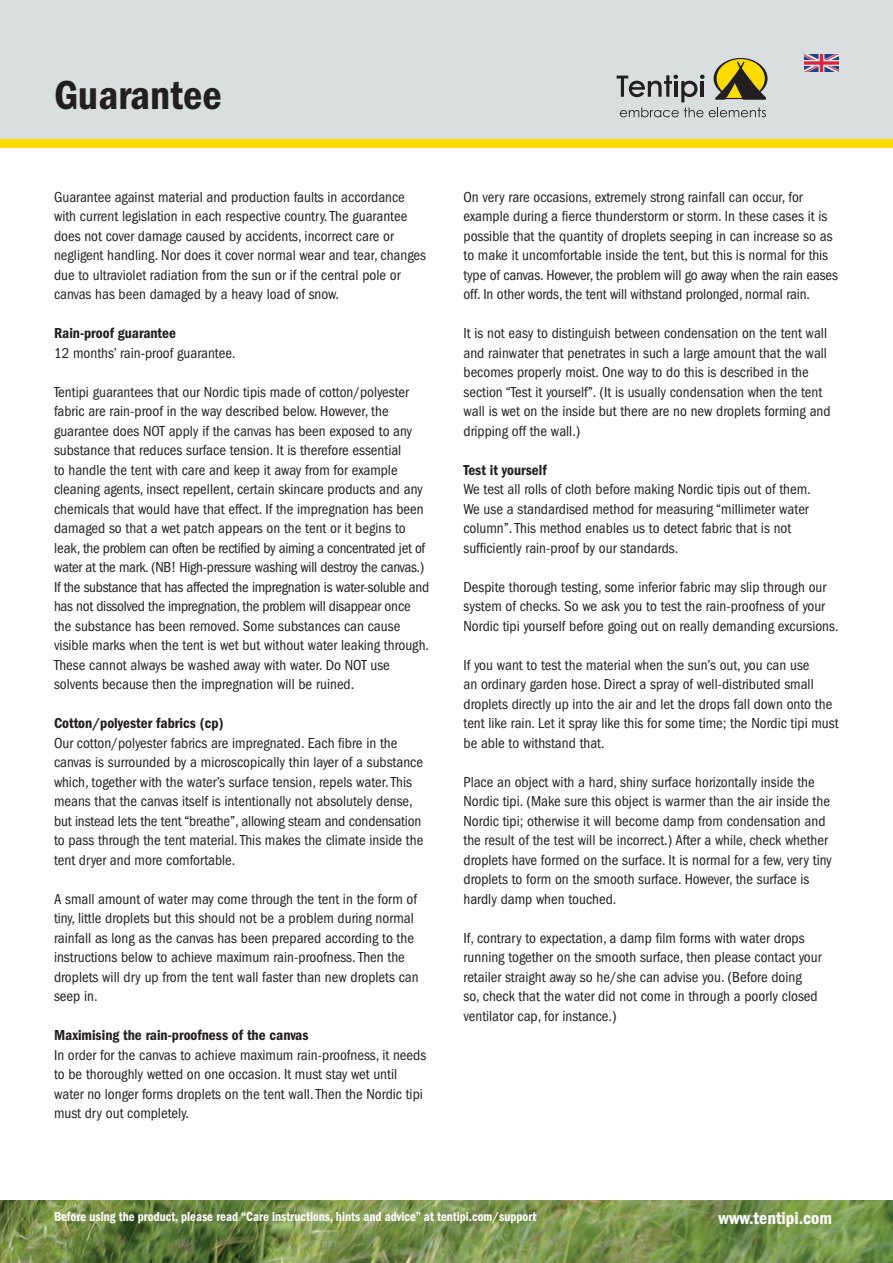
<style>
.page{position:relative;width:893px;height:1263px;background:#fff}
.page>*{position:absolute;margin:0;border:0;box-sizing:border-box;transform-origin:0 0}
.t1{font:42px "ITC Franklin Gothic Std Dm Cd";color:#231f20}
.t2{font:18px "ITC Franklin Gothic Std Dm Cd";color:#fff}
.t3{font:condensed 15px/19.5px "ITC Franklin Gothic Std";color:#231f20}
.t4{font:15px "ITC Franklin Gothic Std Dm Cd";color:#231f20}
.t5{font:13.5px "ITC Franklin Gothic Std Dm Cd";color:#fff;scale:.94 1}
</style>
<div class="page">
<img style="left:0;top:1200px;width:893px;height:63px">
<div style="left:0;top:0;width:893px;height:139px;background:#d9dfdf"></div>
<div style="left:0;top:139px;width:893px;height:8px;background:#ffdc01"></div>
<svg style="left:617px;top:58px;width:150px;height:59px"></svg>
<img style="left:805px;top:54px;width:34px;height:17px">
<h1 class="t1" style="left:54px;top:71px;width:169px">Guarantee</h1>
<p class="t3" style="left:54px;top:187px;width:373px">Guarantee against material and production faults in accordance with current legislation in each respective country. The guarantee does not cover damage caused by accidents, incorrect care or negligent handling. Nor does it cover normal wear and tear, changes due to ultraviolet radiation from the sun or if the central pole or canvas has been damaged by a heavy load of snow.</p>
<p class="t4" style="left:54px;top:325px;width:124px">Rain-proof guarantee</p>
<p class="t3" style="left:54px;top:343px;width:183px">12 months’ rain-proof guarantee.</p>
<p class="t3" style="left:54px;top:382px;width:377px">Tentipi guarantees that our Nordic tipis made of cotton/polyester fabric are rain-proof in the way described below. However, the guarantee does NOT apply if the canvas has been exposed to any substance that reduces surface tension. It is therefore essential<br>to handle the tent with care and keep it away from for example cleaning agents, insect repellent, certain skincare products and any chemicals that would have that effect. If the impregnation has been damaged so that a wet patch appears on the tent or it begins to leak, the problem can often be rectified by aiming a concentrated jet of water at the mark. (NB! High-pressure washing will destroy the canvas.)<br>If the substance that has affected the impregnation is water-soluble and has not dissolved the impregnation, the problem will disappear once the substance has been removed. Some substances can cause visible marks when the tent is wet but without water leaking through.<br>These cannot always be washed away with water. Do NOT use solvents because then the impregnation will be ruined.</p>
<p class="t4" style="left:54px;top:715px;width:171px">Cotton/polyester fabrics (cp)</p>
<p class="t3" style="left:54px;top:733px;width:371px">Our cotton/polyester fabrics are impregnated. Each fibre in the canvas is surrounded by a microscopically thin layer of a substance which, together with the water’s surface tension, repels water. This means that the canvas itself is intentionally not absolutely dense, but instead lets the tent “breathe”, allowing steam and condensation to pass through the tent material. This makes the climate inside the tent dryer and more comfortable.</p>
<p class="t3" style="left:54px;top:889px;width:366px">A small amount of water may come through the tent in the form of tiny, little droplets but this should not be a problem during normal rainfall as long as the canvas has been prepared according to the instructions below to achieve maximum rain-proofness. Then the droplets will dry up from the tent wall faster than new droplets can seep in.</p>
<p class="t4" style="left:54px;top:1027px;width:256px">Maximising the rain-proofness of the canvas</p>
<p class="t3" style="left:54px;top:1045px;width:374px">In order for the canvas to achieve maximum rain-proofness, it needs to be thoroughly wetted on one occasion. It must stay wet until water no longer forms droplets on the tent wall. Then the Nordic tipi must dry out completely.</p>
<p class="t3" style="left:463px;top:187px;width:376px">On very rare occasions, extremely strong rainfall can occur, for example during a fierce thunderstorm or storm. In these cases it is possible that the quantity of droplets seeping in can increase so as to make it uncomfortable inside the tent, but this is normal for this type of canvas. However, the problem will go away when the rain eases off. In other words, the tent will withstand prolonged, normal rain.</p>
<p class="t3" style="left:463px;top:324px;width:369px">It is not easy to distinguish between condensation on the tent wall and rainwater that penetrates in such a large amount that the wall becomes properly moist. One way to do this is described in the section “Test it yourself”. (It is usually condensation when the tent wall is wet on the inside but there are no new droplets forming and dripping off the wall.)</p>
<p class="t4" style="left:463px;top:461px;width:85px">Test it yourself</p>
<p class="t3" style="left:463px;top:480px;width:349px">We test all rolls of cloth before making Nordic tipis out of them.<br>We use a standardised method for measuring “millimeter water column”. This method enables us to detect fabric that is not sufficiently rain-proof by our standards.</p>
<p class="t3" style="left:463px;top:577px;width:377px">Despite thorough testing, some inferior fabric may slip through our system of checks. So we ask you to test the rain-proofness of your<br>Nordic tipi yourself before going out on really demanding excursions.</p>
<p class="t3" style="left:463px;top:655px;width:377px">If you want to test the material when the sun’s out, you can use<br>an ordinary garden hose. Direct a spray of well-distributed small droplets directly up into the air and let the drops fall down onto the tent like rain. Let it spray like this for some time; the Nordic tipi must be able to withstand that.</p>
<p class="t3" style="left:463px;top:772px;width:370px">Place an object with a hard, shiny surface horizontally inside the Nordic tipi. (Make sure this object is warmer than the air inside the Nordic tipi; otherwise it will become damp from condensation and the result of the test will be incorrect.) After a while, check whether droplets have formed on the surface. It is normal for a few, very tiny droplets to form on the smooth surface. However, the surface is hardly damp when touched.</p>
<p class="t3" style="left:463px;top:928px;width:360px">If, contrary to expectation, a damp film forms with water drops running together on the smooth surface, then please contact your retailer straight away so he/she can advise you. (Before doing so, check that the water did not come in through a poorly closed ventilator cap, for instance.)</p>
<p class="t5" style="left:54px;top:1209px;width:515px">Before using the product, please read “Care instructions, hints and advice” at tentipi.com/support</p>
<p class="t2" style="left:719px;top:1208px;width:115px">www.tentipi.com</p>
</div>
